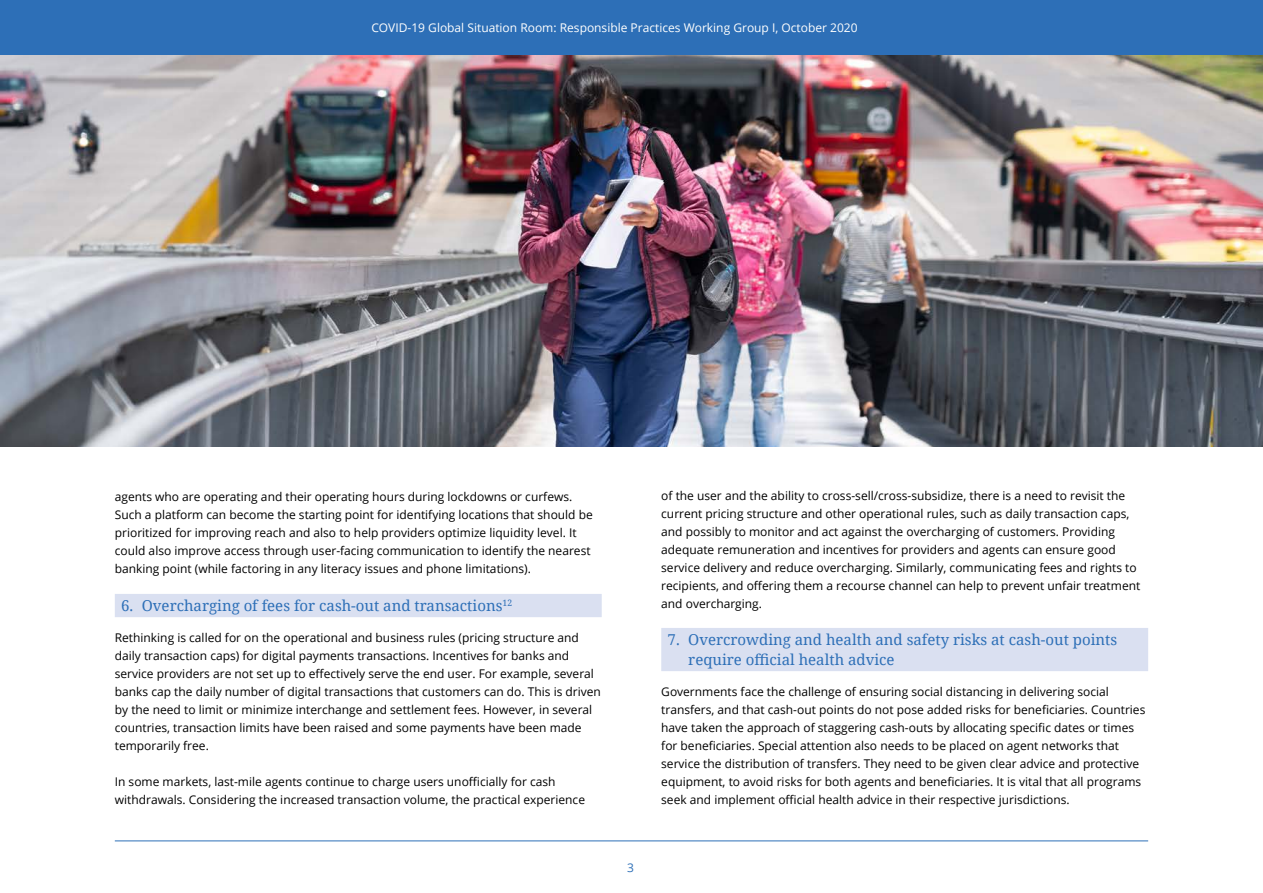
<style>
.page{position:relative;width:1263px;height:893px;background:#fff}
.page>*{position:absolute;margin:0;border:0;box-sizing:border-box;transform-origin:0 0}
.Heading_2__over_2_li{font:15px/19.5px "Noto Serif";color:#2d6fb7}
.Heading_2__new{font:15px "Noto Serif";color:#2d6fb7}
.Body{font:12px/18px "Open Sans";color:#000}
.t1{font:12px "Open Sans";color:#fff}
.t2{font:12px "Open Sans";color:#2d6fb7}
</style>
<div class="page">
<img style="left:0;top:55px;width:1263px;height:391px">
<div style="left:0;top:0;width:1263px;height:55px;background:#2d6fb7"></div>
<hr style="left:115px;top:840px;width:1033px;height:1px;background:#2d6fb7">
<div style="left:115px;top:594px;width:487px;height:23px;background:#dae0f1"></div>
<div style="left:661px;top:628px;width:487px;height:43px;background:#dae0f1"></div>
<p class="t1" style="left:371px;top:19px;width:488px">COVID-19 Global Situation Room: Responsible Practices Working Group I, October 2020</p>
<p class="Body" style="left:115px;top:488px;width:480px">agents who are operating and their operating hours during lockdowns or curfews.<br>Such a platform can become the starting point for identifying locations that should be prioritized for improving reach and also to help providers optimize liquidity level. It could also improve access through user-facing communication to identify the nearest banking point (while factoring in any literacy issues and phone limitations).</p>
<p class="Heading_2__new" style="left:121px;top:595px;width:393px">6. Overcharging of fees for cash-out and transactions<sup>12</sup></p>
<p class="Body" style="left:115px;top:628px;width:488px">Rethinking is called for on the operational and business rules (pricing structure and daily transaction caps) for digital payments transactions. Incentives for banks and service providers are not set up to effectively serve the end user. For example, several banks cap the daily number of digital transactions that customers can do. This is driven by the need to limit or minimize interchange and settlement fees. However, in several countries, transaction limits have been raised and some payments have been made temporarily free.</p>
<p class="Body" style="left:115px;top:772px;width:472px">In some markets, last-mile agents continue to charge users unofficially for cash withdrawals. Considering the increased transaction volume, the practical experience</p>
<p class="t2" style="left:627px;top:859px;width:8px">3</p>
<p class="Body" style="left:661px;top:486px;width:481px">of the user and the ability to cross-sell/cross-subsidize, there is a need to revisit the current pricing structure and other operational rules, such as daily transaction caps, and possibly to monitor and act against the overcharging of customers. Providing adequate remuneration and incentives for providers and agents can ensure good service delivery and reduce overcharging. Similarly, communicating fees and rights to recipients, and offering them a recourse channel can help to prevent unfair treatment and overcharging.</p>
<p class="Heading_2__over_2_li" style="left:688px;top:630px;width:431px;text-indent:-21px">7. Overcrowding and health and safety risks at cash-out points require official health advice</p>
<p class="Body" style="left:661px;top:682px;width:486px">Governments face the challenge of ensuring social distancing in delivering social transfers, and that cash-out points do not pose added risks for beneficiaries. Countries have taken the approach of staggering cash-outs by allocating specific dates or times for beneficiaries. Special attention also needs to be placed on agent networks that service the distribution of transfers. They need to be given clear advice and protective equipment, to avoid risks for both agents and beneficiaries. It is vital that all programs seek and implement official health advice in their respective jurisdictions.</p>
</div>
